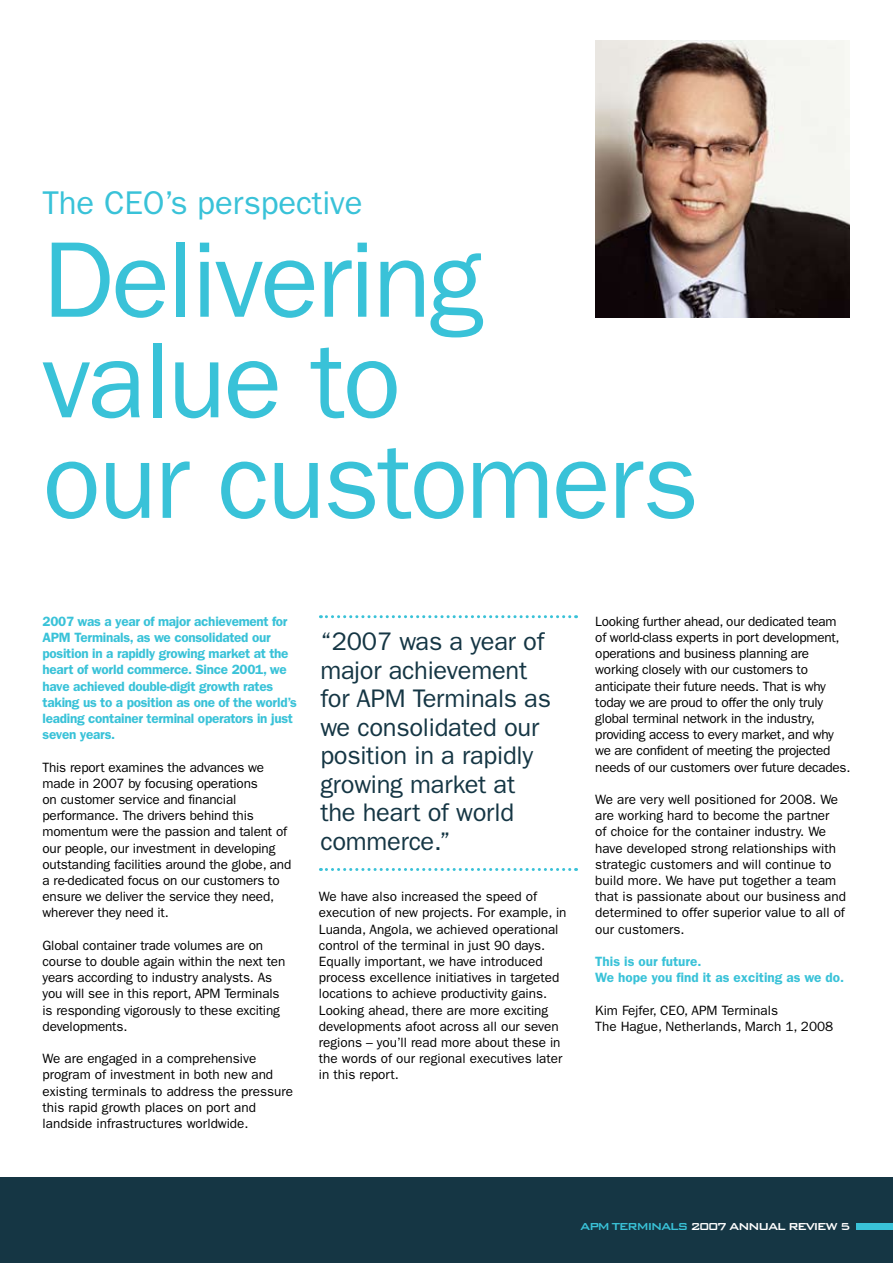
<style>
.page{position:relative;width:893px;height:1263px;background:#fff}
.page>*{position:absolute;margin:0;border:0;box-sizing:border-box;transform-origin:0 0}
.t1{font:108px/100.5px "Franklin Gothic";letter-spacing:-.02em;color:#39c2d8}
.t2{font:33px "Franklin Gothic";letter-spacing:-.005em;color:#39c2d8}
.t3{font:25.5px/28.5px "Franklin Gothic";letter-spacing:-.01em;color:#153644}
.t4{font:13.5px/16.2px "Franklin Gothic";color:#000}
.t5{font:13.5px/16.2px "Franklin Gothic";letter-spacing:-.02em;color:#000}
.t6{font:600 13.5px/16.2px "Franklin Gothic";letter-spacing:-.02em;color:#39c2d8}
.t7{font:600 13.5px/16.2px "Franklin Gothic";color:#39c2d8}
.t8{font:500 13.5px "Bank Gothic";letter-spacing:-.12em;color:#fff}
.s1{color:#39c2d8}
</style>
<div class="page">
<div style="left:0;top:1178px;width:893px;height:85px;background:#153644"></div>
<div style="left:856px;top:1223px;width:37px;height:7px;background:#39c2d8"></div>
<svg style="left:320px;top:615px;width:257px;height:3px"></svg>
<svg style="left:320px;top:868px;width:257px;height:3px"></svg>
<img style="left:595px;top:41px;width:255px;height:277px">
<h2 class="t2" style="left:43px;top:184px;width:321px">The CEO’s perspective</h2>
<h1 class="t1" style="left:43px;top:231px;width:658px">Delivering value to<br>our customers</h1>
<p class="t6" style="left:43px;top:613px;width:256px">2007 was a year of major achievement for APM Terminals, as we consolidated our position in a rapidly growing market at the heart of world commerce. Since 2001, we have achieved double-digit growth rates taking us to a position as one of the world’s leading container terminal operators in just seven years.</p>
<p class="t4" style="left:43px;top:759px;width:250px">This report examines the advances we made in 2007 by focusing operations<br>on customer service and financial performance. The drivers behind this momentum were the passion and talent of our people, our investment in developing outstanding facilities around the globe, and a re-dedicated focus on our customers to ensure we deliver the service they need, wherever they need it.</p>
<p class="t4" style="left:43px;top:937px;width:244px">Global container trade volumes are on course to double again within the next ten years according to industry analysts. As you will see in this report, APM Terminals is responding vigorously to these exciting developments.</p>
<p class="t4" style="left:43px;top:1051px;width:252px">We are engaged in a comprehensive program of investment in both new and existing terminals to address the pressure this rapid growth places on port and landside infrastructures worldwide.</p>
<h3 class="t3" style="left:320px;top:628px;width:232px">“2007 was a year of major achievement for APM Terminals as we consolidated our position in a rapidly growing market at the heart of world commerce.”</h3>
<p class="t4" style="left:319px;top:889px;width:249px">We have also increased the speed of execution of new projects. For example, in Luanda, Angola, we achieved operational control of the terminal in just 90 days.<br>Equally important, we have introduced process excellence initiatives in targeted locations to achieve productivity gains.<br>Looking ahead, there are more exciting developments afoot across all our seven regions – you’ll read more about these in the words of our regional executives later in this report.</p>
<p class="t5" style="left:595px;top:613px;width:257px">Looking further ahead, our dedicated team of world-class experts in port development, operations and business planning are working closely with our customers to anticipate their future needs. That is why today we are proud to offer the only truly global terminal network in the industry, providing access to every market, and why we are confident of meeting the projected needs of our customers over future decades.</p>
<p class="t4" style="left:595px;top:791px;width:252px">We are very well positioned for 2008. We are working hard to become the partner<br>of choice for the container industry. We have developed strong relationships with strategic customers and will continue to build more. We have put together a team that is passionate about our business and determined to offer superior value to all of our customers.</p>
<p class="t7" style="left:595px;top:953px;width:250px">This is our future.<br>We hope you find it as exciting as we do.</p>
<p class="t4" style="left:595px;top:1002px;width:240px">Kim Fejfer, CEO, APM Terminals<br>The Hague, Netherlands, March 1, 2008</p>
<p class="t8" style="left:580px;top:1219px;width:272px"><span class="s1">APM Term inals</span> 2007 Annual Review 5</p>
</div>
